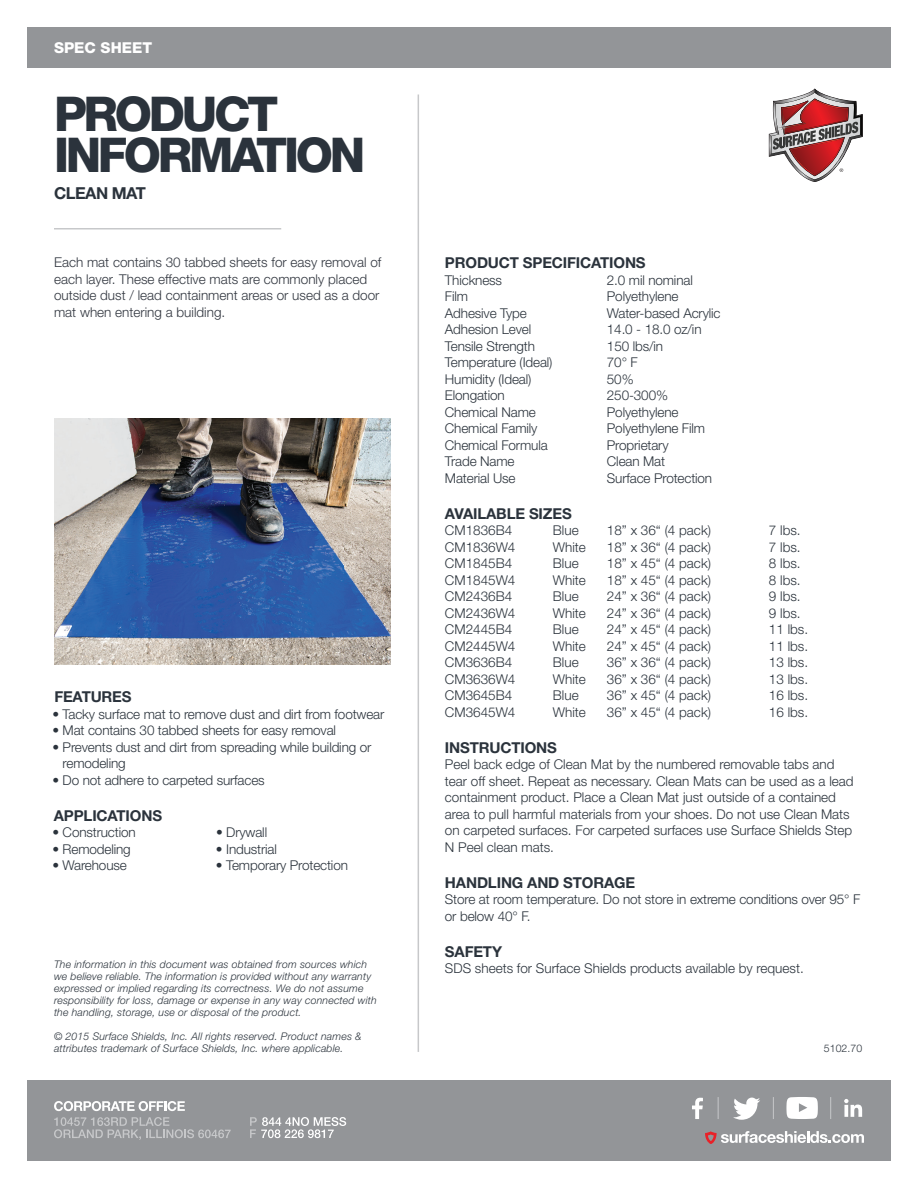
<style>
.page{position:relative;width:918px;height:1188px;background:#fff}
.page>*{position:absolute;margin:0;border:0;box-sizing:border-box;transform-origin:0 0}
.t1{font:800 48px/40.5px "Helvetica Neue";letter-spacing:-.07em;color:#2b333c}
.t2{font:700 16.5px "Helvetica Neue";letter-spacing:-.03em;color:#2b333c}
.t3{font:700 15px "Helvetica Neue";letter-spacing:-.01em;color:#2b333c}
.t4{font:800 15px "Helvetica Neue";color:#fff}
.t5{font:300 13.5px/16.5px "Helvetica Neue";letter-spacing:-.01em;color:#2b333c}
.t6{font:300 13.5px/16.5px "Helvetica Neue";color:#31363f}
.t7{font:italic 300 10.5px/12px "Helvetica Neue";letter-spacing:.015em;color:#2b333c}
.t8{font:300 10.5px "Helvetica Neue";letter-spacing:.01em;color:#2b333c}
</style>
<div class="page">
<div style="left:27px;top:27px;width:864px;height:41px;background:#939598"></div>
<div style="left:27px;top:1080px;width:864px;height:81px;background:#939598"></div>
<hr style="left:54px;top:228px;width:227px;height:2px;background:#c7c8ca">
<svg style="left:769px;top:88px;width:94px;height:94px"></svg>
<svg style="left:705px;top:1131px;width:159px;height:13px"></svg>
<svg style="left:692px;top:1098px;width:11px;height:21px"></svg>
<svg style="left:844px;top:1099px;width:18px;height:18px"></svg>
<svg style="left:786px;top:1097px;width:32px;height:22px"></svg>
<svg style="left:733px;top:1098px;width:27px;height:22px"></svg>
<svg style="left:718px;top:1097px;width:1px;height:22px"></svg>
<svg style="left:773px;top:1097px;width:1px;height:22px"></svg>
<svg style="left:830px;top:1097px;width:1px;height:22px"></svg>
<svg style="left:54px;top:1101px;width:131px;height:10px"></svg>
<svg style="left:54px;top:1117px;width:177px;height:23px"></svg>
<svg style="left:250px;top:1117px;width:96px;height:21px"></svg>
<hr style="left:418px;top:94px;width:1px;height:958px;background:#c7c8ca">
<img style="left:54px;top:418px;width:337px;height:246px">
<p class="t4" style="left:54px;top:39px;width:100px">SPEC SHEET</p>
<h1 class="t1" style="left:54px;top:94px;width:313px">PRODUCT<br>INFORMATION</h1>
<p class="t2" style="left:54px;top:183px;width:93px">CLEAN MAT</p>
<p class="t6" style="left:54px;top:254px;width:329px">Each mat contains 30 tabbed sheets for easy removal of each layer. These effective mats are commonly placed outside dust / lead containment areas or used as a door mat when entering a building.</p>
<p class="t3" style="left:54px;top:688px;width:79px">FEATURES</p>
<p class="t5" style="left:52px;top:706px;width:334px">• Tacky surface mat to remove dust and dirt from footwear</p>
<p class="t5" style="left:52px;top:722px;width:285px">• Mat contains 30 tabbed sheets for easy removal</p>
<p class="t5" style="left:63px;top:739px;width:310px;text-indent:-10px">• Prevents dust and dirt from spreading while building or remodeling</p>
<p class="t5" style="left:52px;top:772px;width:214px">• Do not adhere to carpeted surfaces</p>
<p class="t3" style="left:54px;top:806px;width:110px">APPLICATIONS</p>
<p class="t5" style="left:52px;top:824px;width:85px">• Construction</p>
<p class="t5" style="left:216px;top:824px;width:53px">• Drywall</p>
<p class="t5" style="left:52px;top:841px;width:80px">• Remodeling</p>
<p class="t5" style="left:216px;top:841px;width:63px">• Industrial</p>
<p class="t5" style="left:52px;top:857px;width:76px">• Warehouse</p>
<p class="t5" style="left:216px;top:857px;width:133px">• Temporary Protection</p>
<p class="t7" style="left:54px;top:958px;width:324px">The information in this document was obtained from sources which we believe reliable. The information is provided without any warranty expressed or implied regarding its correctness. We do not assume responsibility for loss, damage or expense in any way connected with the handling, storage, use or disposal of the product.</p>
<p class="t7" style="left:54px;top:1030px;width:309px">© 2015 Surface Shields, Inc. All rights reserved. Product names &amp; attributes trademark of Surface Shields, Inc. where applicable.</p>
<p class="t3" style="left:445px;top:254px;width:202px">PRODUCT SPECIFICATIONS</p>
<p class="t5" style="left:445px;top:271px;width:59px">Thickness</p>
<p class="t5" style="left:607px;top:271px;width:87px">2.0 mil nominal</p>
<p class="t5" style="left:445px;top:288px;width:25px">Film</p>
<p class="t5" style="left:607px;top:288px;width:73px">Polyethylene</p>
<p class="t5" style="left:445px;top:304px;width:83px">Adhesive Type</p>
<p class="t5" style="left:607px;top:304px;width:115px">Water-based Acrylic</p>
<p class="t5" style="left:445px;top:321px;width:88px">Adhesion Level</p>
<p class="t5" style="left:607px;top:321px;width:96px">14.0 - 18.0 oz/in</p>
<p class="t5" style="left:445px;top:337px;width:92px">Tensile Strength</p>
<p class="t5" style="left:607px;top:337px;width:58px">150 lbs/in</p>
<p class="t5" style="left:445px;top:354px;width:109px">Temperature (Ideal)</p>
<p class="t5" style="left:607px;top:354px;width:32px">70° F</p>
<p class="t5" style="left:445px;top:370px;width:88px">Humidity (Ideal)</p>
<p class="t5" style="left:607px;top:370px;width:28px">50%</p>
<p class="t5" style="left:445px;top:387px;width:61px">Elongation</p>
<p class="t5" style="left:607px;top:387px;width:63px">250-300%</p>
<p class="t5" style="left:445px;top:403px;width:92px">Chemical Name</p>
<p class="t5" style="left:607px;top:403px;width:73px">Polyethylene</p>
<p class="t5" style="left:445px;top:420px;width:94px">Chemical Family</p>
<p class="t5" style="left:607px;top:420px;width:100px">Polyethylene Film</p>
<p class="t5" style="left:445px;top:436px;width:104px">Chemical Formula</p>
<p class="t5" style="left:607px;top:436px;width:63px">Proprietary</p>
<p class="t5" style="left:445px;top:453px;width:71px">Trade Name</p>
<p class="t5" style="left:607px;top:453px;width:60px">Clean Mat</p>
<p class="t5" style="left:445px;top:469px;width:72px">Material Use</p>
<p class="t5" style="left:607px;top:469px;width:107px">Surface Protection</p>
<p class="t3" style="left:445px;top:504px;width:128px">AVAILABLE SIZES</p>
<p class="t5" style="left:445px;top:522px;width:69px">CM1836B4</p>
<p class="t5" style="left:553px;top:522px;width:27px">Blue</p>
<p class="t5" style="left:607px;top:522px;width:106px">18” x 36“ (4 pack)</p>
<p class="t5" style="left:769px;top:522px;width:33px">7 lbs.</p>
<p class="t5" style="left:445px;top:538px;width:72px">CM1836W4</p>
<p class="t5" style="left:553px;top:538px;width:34px">White</p>
<p class="t5" style="left:607px;top:538px;width:106px">18” x 36“ (4 pack)</p>
<p class="t5" style="left:769px;top:538px;width:33px">7 lbs.</p>
<p class="t5" style="left:445px;top:555px;width:69px">CM1845B4</p>
<p class="t5" style="left:553px;top:555px;width:27px">Blue</p>
<p class="t5" style="left:607px;top:555px;width:106px">18” x 45“ (4 pack)</p>
<p class="t5" style="left:769px;top:555px;width:33px">8 lbs.</p>
<p class="t5" style="left:445px;top:571px;width:72px">CM1845W4</p>
<p class="t5" style="left:553px;top:571px;width:34px">White</p>
<p class="t5" style="left:607px;top:571px;width:106px">18” x 45“ (4 pack)</p>
<p class="t5" style="left:769px;top:571px;width:33px">8 lbs.</p>
<p class="t5" style="left:445px;top:588px;width:69px">CM2436B4</p>
<p class="t5" style="left:553px;top:588px;width:27px">Blue</p>
<p class="t5" style="left:607px;top:588px;width:106px">24” x 36“ (4 pack)</p>
<p class="t5" style="left:769px;top:588px;width:33px">9 lbs.</p>
<p class="t5" style="left:445px;top:604px;width:72px">CM2436W4</p>
<p class="t5" style="left:553px;top:604px;width:34px">White</p>
<p class="t5" style="left:607px;top:604px;width:106px">24” x 36“ (4 pack)</p>
<p class="t5" style="left:769px;top:604px;width:33px">9 lbs.</p>
<p class="t5" style="left:445px;top:621px;width:69px">CM2445B4</p>
<p class="t5" style="left:553px;top:621px;width:27px">Blue</p>
<p class="t5" style="left:607px;top:621px;width:106px">24” x 45“ (4 pack)</p>
<p class="t5" style="left:769px;top:621px;width:41px">11 lbs.</p>
<p class="t5" style="left:445px;top:637px;width:72px">CM2445W4</p>
<p class="t5" style="left:553px;top:637px;width:34px">White</p>
<p class="t5" style="left:607px;top:637px;width:106px">24” x 45“ (4 pack)</p>
<p class="t5" style="left:769px;top:637px;width:41px">11 lbs.</p>
<p class="t5" style="left:445px;top:654px;width:69px">CM3636B4</p>
<p class="t5" style="left:553px;top:654px;width:27px">Blue</p>
<p class="t5" style="left:607px;top:654px;width:106px">36” x 36“ (4 pack)</p>
<p class="t5" style="left:769px;top:654px;width:41px">13 lbs.</p>
<p class="t5" style="left:445px;top:670px;width:72px">CM3636W4</p>
<p class="t5" style="left:553px;top:670px;width:34px">White</p>
<p class="t5" style="left:607px;top:670px;width:106px">36” x 36“ (4 pack)</p>
<p class="t5" style="left:769px;top:670px;width:41px">13 lbs.</p>
<p class="t5" style="left:445px;top:687px;width:69px">CM3645B4</p>
<p class="t5" style="left:553px;top:687px;width:27px">Blue</p>
<p class="t5" style="left:607px;top:687px;width:106px">36” x 45“ (4 pack)</p>
<p class="t5" style="left:769px;top:687px;width:41px">16 lbs.</p>
<p class="t5" style="left:445px;top:703px;width:72px">CM3645W4</p>
<p class="t5" style="left:553px;top:703px;width:34px">White</p>
<p class="t5" style="left:607px;top:703px;width:106px">36” x 45“ (4 pack)</p>
<p class="t5" style="left:769px;top:703px;width:41px">16 lbs.</p>
<p class="t3" style="left:445px;top:738px;width:113px">INSTRUCTIONS</p>
<p class="t5" style="left:445px;top:756px;width:410px">Peel back edge of Clean Mat by the numbered removable tabs and tear off sheet. Repeat as necessary. Clean Mats can be used as a lead containment product. Place a Clean Mat just outside of a contained area to pull harmful materials from your shoes. Do not use Clean Mats on carpeted surfaces. For carpeted surfaces use Surface Shields Step N Peel clean mats.</p>
<p class="t3" style="left:445px;top:873px;width:192px">HANDLING AND STORAGE</p>
<p class="t5" style="left:445px;top:891px;width:417px">Store at room temperature. Do not store in extreme conditions over 95° F or below 40° F.</p>
<p class="t3" style="left:445px;top:942px;width:59px">SAFETY</p>
<p class="t5" style="left:445px;top:960px;width:360px">SDS sheets for Surface Shields products available by request.</p>
<p class="t8" style="left:824px;top:1042px;width:40px">5102.70</p>
</div>
